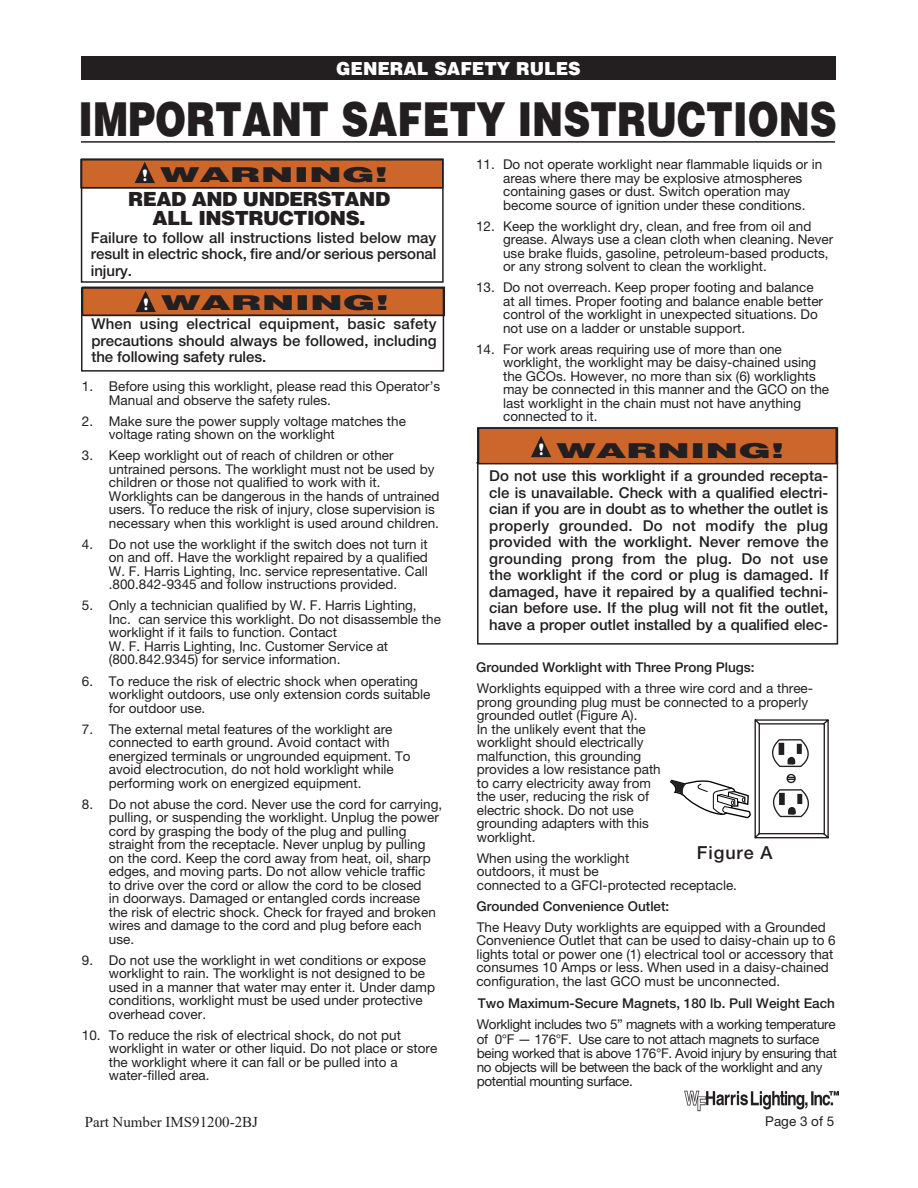
<style>
.page{position:relative;width:918px;height:1188px;background:#fff}
.page>*{position:absolute;margin:0;border:0;box-sizing:border-box;transform-origin:0 0}
.t1{font:900 46.8px "Helvetica";color:#231f20;scale:.8 1}
.t2{font:900 20.55px "Helvetica";color:#231f20;scale:1.92 1}
.t3{font:900 19.5px/19.5px "Helvetica";letter-spacing:-.025em;color:#231f20;text-align:center}
.t4{font:900 18px "Helvetica";color:#fff;scale:.96 1}
.t5{font:500 18px "Helvetica Neue";letter-spacing:.05em;color:#231f20}
.t6{font:15.45px "Goudy Stout";color:#fff;scale:.87 1}
.t7{font:500 15px/16.5px "Helvetica Neue";letter-spacing:-.005em;color:#231f20;text-align:justify}
.t8{font:15px "Times New Roman";color:#231f20}
.BodyText-Op_sManual{font:13.5px/13.5px "Helvetica Neue";color:#231f20}
.BodyText-Op_sManual-2{font:13.5px/14.2px "Helvetica Neue";letter-spacing:-.025em;color:#231f20}
.BodyText-Op_sManual-3{font:500 13.5px "Helvetica Neue";color:#231f20}
</style>
<div class="page">
<div style="left:81px;top:56px;width:755px;height:23px;background:#231f20"></div>
<hr style="left:81px;top:141px;width:754px;height:2px;background:#231f20">
<hr style="left:476px;top:462px;width:362px;height:2px;background:#231f20">
<svg style="left:670px;top:719px;width:159px;height:120px"></svg>
<img style="left:684px;top:1090px;width:154px;height:22px">
<div style="left:81px;top:160px;width:362px;height:28px;background:#cd662b"></div>
<div style="left:80px;top:159px;width:364px;height:29px;border:2px solid #231f20"></div>
<div style="left:82px;top:287px;width:362px;height:28px;background:#cd662b"></div>
<div style="left:82px;top:287px;width:363px;height:29px;border:2px solid #231f20"></div>
<div style="left:478px;top:428px;width:358px;height:36px;background:#cd662b"></div>
<div style="left:478px;top:427px;width:359px;height:37px;border:2px solid #231f20"></div>
<div style="left:81px;top:158px;width:363px;height:125px;border:2px solid #231f20"></div>
<div style="left:81px;top:287px;width:363px;height:85px;border:2px solid #231f20"></div>
<svg style="left:135px;top:162px;width:20px;height:21px"></svg>
<div style="left:477px;top:427px;width:361px;height:218px;border:2px solid #231f20"></div>
<svg style="left:135px;top:291px;width:21px;height:21px"></svg>
<svg style="left:531px;top:436px;width:20px;height:21px"></svg>
<p class="t4" style="left:336px;top:57px;width:257px">GENERAL SAFETY RULES</p>
<p class="t1" style="left:79px;top:88px;width:949px">IMPORTANT SAFETY INSTRUCTIONS</p>
<p class="t2" style="left:160px;top:162px;width:120px">WARNING!</p>
<p class="t3" style="left:128px;top:189px;width:264px">READ AND UNDERSTAND<br>ALL INSTRUCTIONS.</p>
<p class="t7" style="left:91px;top:229px;width:347px">Failure to follow all instructions listed below may result in electric shock, fire and/or serious personal injury.</p>
<p class="t7" style="left:91px;top:316px;width:347px">When using electrical equipment, basic safety precautions should always be followed, including the following safety rules.</p>
<p class="t6" style="left:142px;top:165px;width:10px">!</p>
<p class="t6" style="left:143px;top:294px;width:10px">!</p>
<p class="t2" style="left:161px;top:289px;width:120px">WARNING!</p>
<p class="BodyText-Op_sManual" style="left:109px;top:379px;width:333px;text-indent:-27px">1. Before using this worklight, please read this Operator’s<br>Manual and observe the safety rules.</p>
<p class="BodyText-Op_sManual" style="left:109px;top:414px;width:299px;text-indent:-27px">2. Make sure the power supply voltage matches the voltage rating shown on the worklight</p>
<p class="BodyText-Op_sManual" style="left:109px;top:449px;width:332px;text-indent:-27px">3. Keep worklight out of reach of children or other untrained persons. The worklight must not be used by children or those not qualified to work with it.<br>Worklights can be dangerous in the hands of untrained users. To reduce the risk of injury, close supervision is necessary when this worklight is used around children.</p>
<p class="BodyText-Op_sManual" style="left:109px;top:537px;width:321px;text-align:justify;text-indent:-27px">4. Do not use the worklight if the switch does not turn it on and off. Have the worklight repaired by a qualified W. F. Harris Lighting, Inc. service representative. Call .800.842-9345 and follow instructions provided.</p>
<p class="BodyText-Op_sManual" style="left:109px;top:599px;width:334px;text-indent:-27px">5. Only a technician qualified by W. F. Harris Lighting, Inc. can service this worklight. Do not disassemble the worklight if it fails to function. Contact<br>W. F. Harris Lighting, Inc. Customer Service at (800.842.9345) for service information.</p>
<p class="BodyText-Op_sManual" style="left:109px;top:674px;width:323px;text-indent:-27px">6. To reduce the risk of electric shock when operating worklight outdoors, use only extension cords suitable for outdoor use.</p>
<p class="BodyText-Op_sManual" style="left:109px;top:722px;width:303px;text-indent:-27px">7. The external metal features of the worklight are connected to earth ground. Avoid contact with energized terminals or ungrounded equipment. To avoid electrocution, do not hold worklight while performing work on energized equipment.</p>
<p class="BodyText-Op_sManual" style="left:109px;top:797px;width:335px;text-indent:-27px">8. Do not abuse the cord. Never use the cord for carrying, pulling, or suspending the worklight. Unplug the power cord by grasping the body of the plug and pulling straight from the receptacle. Never unplug by pulling on the cord. Keep the cord away from heat, oil, sharp edges, and moving parts. Do not allow vehicle traffic<br>to drive over the cord or allow the cord to be closed<br>in doorways. Damaged or entangled cords increase the risk of electric shock. Check for frayed and broken wires and damage to the cord and plug before each use.</p>
<p class="BodyText-Op_sManual" style="left:109px;top:953px;width:328px;text-indent:-27px">9. Do not use the worklight in wet conditions or expose worklight to rain. The worklight is not designed to be used in a manner that water may enter it. Under damp conditions, worklight must be used under protective overhead cover.</p>
<p class="BodyText-Op_sManual" style="left:109px;top:1028px;width:330px;text-indent:-27px">10. To reduce the risk of electrical shock, do not put worklight in water or other liquid. Do not place or store the worklight where it can fall or be pulled into a water-filled area.</p>
<p class="t8" style="left:85px;top:1111px;width:175px">Part Number IMS91200-2BJ</p>
<p class="BodyText-Op_sManual" style="left:503px;top:158px;width:321px;text-indent:-27px">11. Do not operate worklight near flammable liquids or in areas where there may be explosive atmospheres containing gases or dust. Switch operation may become source of ignition under these conditions.</p>
<p class="BodyText-Op_sManual" style="left:503px;top:219px;width:332px;text-indent:-27px">12. Keep the worklight dry, clean, and free from oil and grease. Always use a clean cloth when cleaning. Never use brake fluids, gasoline, petroleum-based products, or any strong solvent to clean the worklight.</p>
<p class="BodyText-Op_sManual" style="left:503px;top:281px;width:322px;text-indent:-27px">13. Do not overreach. Keep proper footing and balance at all times. Proper footing and balance enable better control of the worklight in unexpected situations. Do not use on a ladder or unstable support.</p>
<p class="BodyText-Op_sManual" style="left:503px;top:342px;width:328px;text-indent:-27px">14. For work areas requiring use of more than one worklight, the worklight may be daisy-chained using the GCOs. However, no more than six (6) worklights may be connected in this manner and the GCO on the last worklight in the chain must not have anything connected to it.</p>
<p class="t6" style="left:538px;top:439px;width:10px">!</p>
<p class="t2" style="left:556px;top:437px;width:120px">WARNING!</p>
<p class="t7" style="left:489px;top:468px;width:341px">Do not use this worklight if a grounded recepta&shy;cle is unavailable. Check with a qualified electri&shy;cian if you are in doubt as to whether the outlet is properly grounded. Do not modify the plug provided with the worklight. Never remove the grounding prong from the plug. Do not use the worklight if the cord or plug is damaged. If damaged, have it repaired by a qualified techni&shy;cian before use. If the plug will not fit the outlet, have a proper outlet installed by a qualified elec-</p>
<p class="BodyText-Op_sManual-3" style="left:476px;top:659px;width:280px">Grounded Worklight with Three Prong Plugs:</p>
<p class="BodyText-Op_sManual" style="left:477px;top:681px;width:338px">Worklights equipped with a three wire cord and a three&shy;prong grounding plug must be connected to a properly grounded outlet (Figure A).<br>In the unlikely event that the<br>worklight should electrically<br>malfunction, this grounding<br>provides a low resistance path<br>to carry electricity away from<br>the user, reducing the risk of<br>electric shock. Do not use<br>grounding adapters with this<br>worklight.</p>
<p class="BodyText-Op_sManual" style="left:477px;top:851px;width:262px">When using the worklight<br>outdoors, it must be<br>connected to a GFCI-protected receptacle.</p>
<p class="BodyText-Op_sManual-3" style="left:477px;top:898px;width:194px">Grounded Convenience Outlet:</p>
<p class="BodyText-Op_sManual" style="left:476px;top:920px;width:361px">The Heavy Duty worklights are equipped with a Grounded Convenience Outlet that can be used to daisy-chain up to 6 lights total or power one (1) electrical tool or accessory that consumes 10 Amps or less. When used in a daisy-chained configuration, the last GCO must be unconnected.</p>
<p class="BodyText-Op_sManual-3" style="left:478px;top:995px;width:359px">Two Maximum-Secure Magnets, 180 lb. Pull Weight Each</p>
<p class="BodyText-Op_sManual-2" style="left:477px;top:1017px;width:362px">Worklight includes two 5” magnets with a working temperature of 0°F — 176°F. Use care to not attach magnets to surface being worked that is above 176°F. Avoid injury by ensuring that no objects will be between the back of the worklight and any potential mounting surface.</p>
<p class="t5" style="left:697px;top:841px;width:77px">Figure A</p>
<p class="BodyText-Op_sManual" style="left:765px;top:1114px;width:71px">Page 3 of 5</p>
</div>
